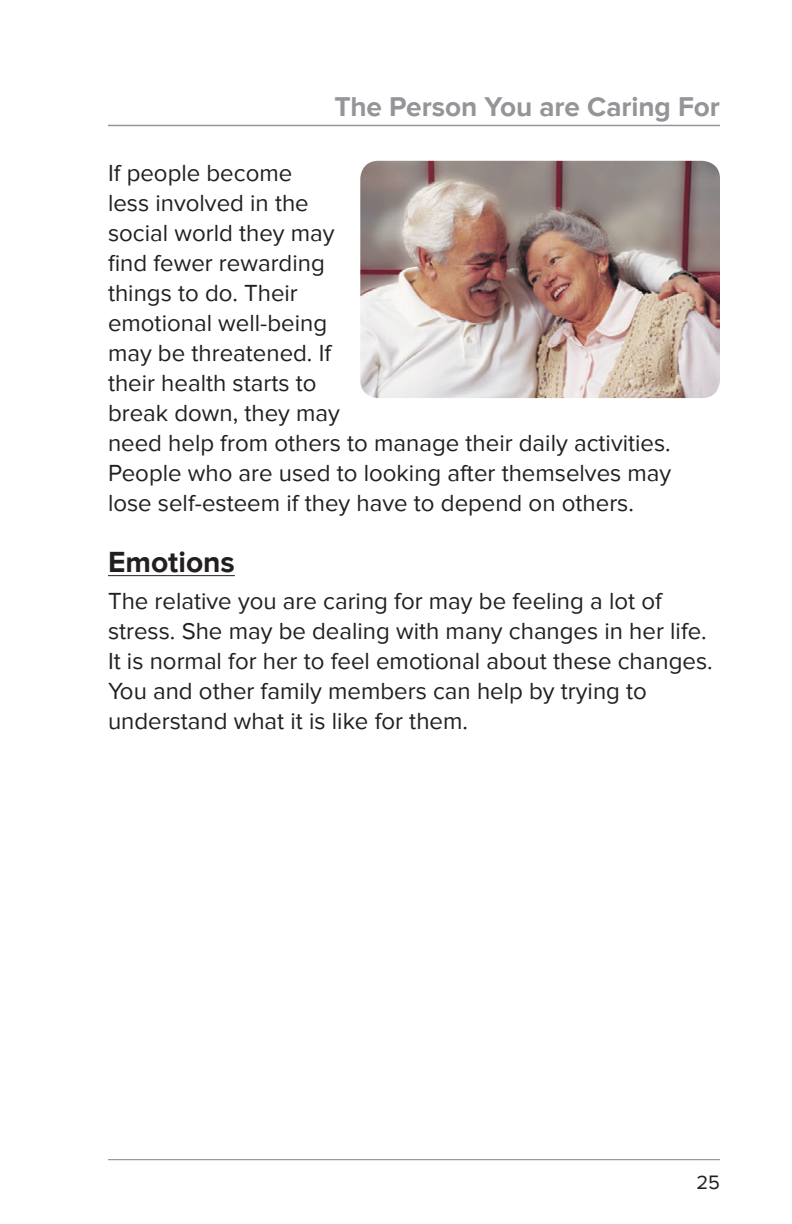
<style>
.page{position:relative;width:792px;height:1224px;background:#fff}
.page>*{position:absolute;margin:0;border:0;box-sizing:border-box;transform-origin:0 0}
.Subhead_2{font:700 30px "Proxima Nova";color:#231f20}
.t1{font:700 28px "Proxima Nova";letter-spacing:-.005em;color:#939598}
.Body_Text_last_line{font:24px/30px "Proxima Nova";color:#231f20}
.Body_text{font:24px/30px "Proxima Nova";color:#231f20}
.t2{font:20px "Proxima Nova";color:#231f20}
</style>
<div class="page">
<hr style="left:108px;top:1159px;width:612px;height:1px;background:#808285">
<hr style="left:108px;top:125px;width:612px;height:1px;background:#939598">
<hr style="left:108px;top:575px;width:127px;height:1px;background:#231f20">
<img style="left:360px;top:161px;width:360px;height:237px">
<p class="t1" style="left:334px;top:90px;width:387px">The Person You are Caring For</p>
<p class="Body_Text_last_line" style="left:108px;top:158px;width:565px">If people become<br>less involved in the<br>social world they may<br>find fewer rewarding<br>things to do. Their<br>emotional well-being<br>may be threatened. If<br>their health starts to<br>break down, they may<br>need help from others to manage their daily activities.<br>People who are used to looking after themselves may lose self-esteem if they have to depend on others.</p>
<p class="Subhead_2" style="left:108px;top:545px;width:128px">Emotions</p>
<p class="Body_text" style="left:108px;top:587px;width:606px">The relative you are caring for may be feeling a lot of stress. She may be dealing with many changes in her life.<br>It is normal for her to feel emotional about these changes.<br>You and other family members can help by trying to understand what it is like for them.</p>
<p class="t2" style="left:696px;top:1170px;width:25px">25</p>
</div>
